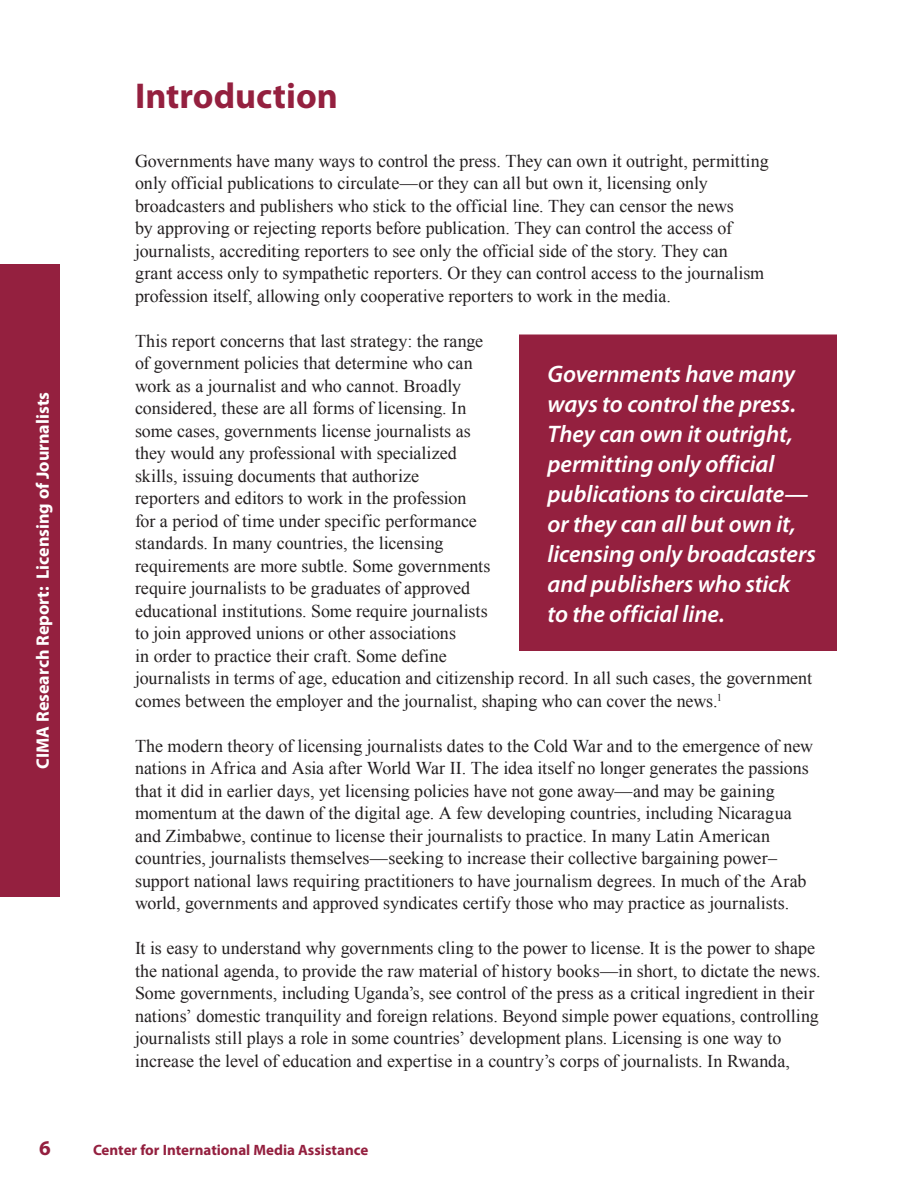
<style>
.page{position:relative;width:918px;height:1188px;background:#fff}
.page>*{position:absolute;margin:0;border:0;box-sizing:border-box;transform-origin:0 0}
.t1{font:700 36px "Myriad Pro";color:#94203f}
.t2{font:italic 600 24px/30px "Myriad Pro";letter-spacing:-.005em;color:#fff}
.t3{font:700 21px "Myriad Pro";color:#94203f}
.t4{font:18px/22.5px "Times New Roman";color:#231f20}
.t5{font:700 18px "Myriad Pro";color:#fff}
.t6{font:700 15px "Myriad Pro";color:#94203f}
</style>
<div class="page">
<div style="left:0;top:264px;width:60px;height:632px;background:#94203f"></div>
<div style="left:520px;top:335px;width:316px;height:315px;background:#94203f"></div>
<div style="left:519px;top:334px;width:318px;height:317px;border:2px solid #94203f"></div>
<p class="t5" style="left:31px;top:769px;width:378px;rotate:-90deg">CIMA Research Report: Licensing of Journalists</p>
<h1 class="t1" style="left:135px;top:72px;width:204px">Introduction</h1>
<p class="t4" style="left:135px;top:149px;width:635px">Governments have many ways to control the press. They can own it outright, permitting only official publications to circulate—or they can all but own it, licensing only broadcasters and publishers who stick to the official line. They can censor the news<br>by approving or rejecting reports before publication. They can control the access of journalists, accrediting reporters to see only the official side of the story. They can grant access only to sympathetic reporters. Or they can control access to the journalism profession itself, allowing only cooperative reporters to work in the media.</p>
<p class="t4" style="left:135px;top:329px;width:679px">This report concerns that last strategy: the range<br>of government policies that determine who can<br>work as a journalist and who cannot. Broadly<br>considered, these are all forms of licensing. In<br>some cases, governments license journalists as<br>they would any professional with specialized<br>skills, issuing documents that authorize<br>reporters and editors to work in the profession<br>for a period of time under specific performance<br>standards. In many countries, the licensing<br>requirements are more subtle. Some governments<br>require journalists to be graduates of approved<br>educational institutions. Some require journalists<br>to join approved unions or other associations<br>in order to practice their craft. Some define<br>journalists in terms of age, education and citizenship record. In all such cases, the government comes between the employer and the journalist, shaping who can cover the news.<sup>1</sup></p>
<p class="t4" style="left:135px;top:734px;width:680px">The modern theory of licensing journalists dates to the Cold War and to the emergence of new nations in Africa and Asia after World War II. The idea itself no longer generates the passions that it did in earlier days, yet licensing policies have not gone away—and may be gaining momentum at the dawn of the digital age. A few developing countries, including Nicaragua and Zimbabwe, continue to license their journalists to practice. In many Latin American countries, journalists themselves—seeking to increase their collective bargaining power– support national laws requiring practitioners to have journalism degrees. In much of the Arab world, governments and approved syndicates certify those who may practice as journalists.</p>
<p class="t4" style="left:135px;top:937px;width:687px">It is easy to understand why governments cling to the power to license. It is the power to shape the national agenda, to provide the raw material of history books—in short, to dictate the news.<br>Some governments, including Uganda’s, see control of the press as a critical ingredient in their nations’ domestic tranquility and foreign relations. Beyond simple power equations, controlling journalists still plays a role in some countries’ development plans. Licensing is one way to increase the level of education and expertise in a country’s corps of journalists. In Rwanda,</p>
<h2 class="t2" style="left:548px;top:358px;width:270px">Governments have many ways to control the press.<br>They can own it outright, permitting only official publications to circulate— or they can all but own it, licensing only broadcasters and publishers who stick to the official line.</h2>
<p class="t3" style="left:39px;top:1134px;width:13px">6</p>
<p class="t6" style="left:93px;top:1140px;width:277px">Center for International Media Assistance</p>
</div>
